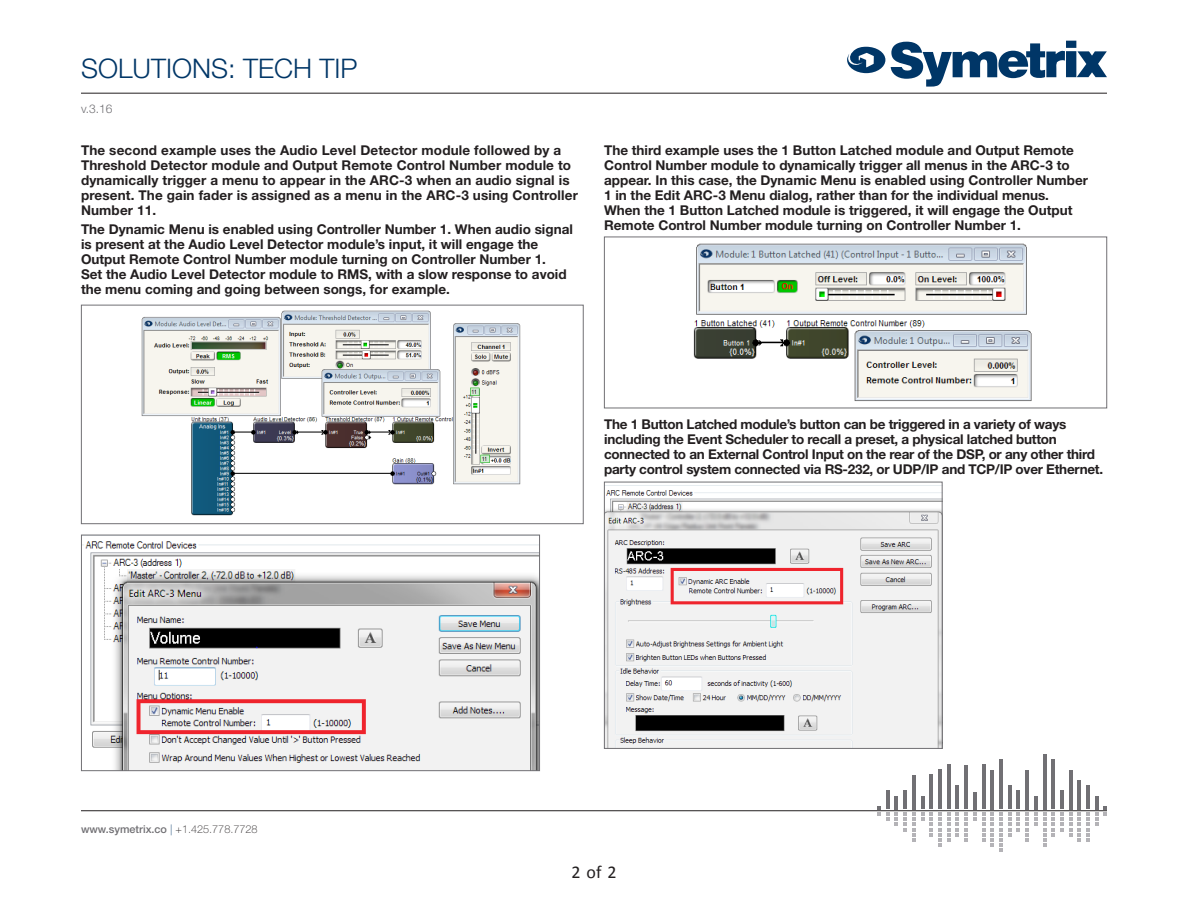
<style>
.page{position:relative;width:1188px;height:918px;background:#fff}
.page>*{position:absolute;margin:0;border:0;box-sizing:border-box;transform-origin:0 0}
.t1{font:300 27px "Helvetica Neue LT Std";color:#003667}
.t2{font:18px "Calibri";color:#231f20}
.Small_Body_Copy{font:700 13.5px/15px "Helvetica Neue LT Std";color:#231f20}
.Small_Body_Copy-2{font:700 13.5px/15px "Helvetica Neue LT Std";letter-spacing:-.02em;color:#231f20}
.t3{font:300 12px "Helvetica Neue LT Std";color:#717074}
.t4{font:500 10.8px "Helvetica Neue LT Std";color:#717074}
.s1{font-weight:100;color:#003667}
.s2{font-weight:100;color:#231f20}
</style>
<div class="page">
<svg style="left:891px;top:41px;width:216px;height:46px"></svg>
<svg style="left:847px;top:47px;width:38px;height:26px"></svg>
<hr style="left:81px;top:93px;width:1026px;height:1px;background:#231f20">
<hr style="left:81px;top:810px;width:1026px;height:1px;background:#231f20">
<hr style="left:886px;top:791px;width:3px;height:18px;background:#717074">
<hr style="left:904px;top:791px;width:3px;height:18px;background:#717074">
<hr style="left:912px;top:775px;width:3px;height:34px;background:#717074">
<hr style="left:930px;top:775px;width:3px;height:34px;background:#717074">
<hr style="left:938px;top:770px;width:4px;height:39px;background:#717074">
<hr style="left:947px;top:765px;width:3px;height:44px;background:#717074">
<hr style="left:956px;top:785px;width:3px;height:24px;background:#717074">
<hr style="left:965px;top:765px;width:3px;height:44px;background:#717074">
<hr style="left:973px;top:792px;width:3px;height:17px;background:#717074">
<hr style="left:982px;top:765px;width:3px;height:44px;background:#717074">
<hr style="left:991px;top:770px;width:3px;height:39px;background:#717074">
<hr style="left:999px;top:759px;width:3px;height:50px;background:#717074">
<hr style="left:1008px;top:786px;width:3px;height:23px;background:#717074">
<hr style="left:1017px;top:791px;width:3px;height:18px;background:#717074">
<hr style="left:1026px;top:770px;width:3px;height:39px;background:#717074">
<hr style="left:1043px;top:754px;width:3px;height:55px;background:#717074">
<hr style="left:1052px;top:759px;width:3px;height:50px;background:#717074">
<hr style="left:1060px;top:791px;width:3px;height:18px;background:#717074">
<hr style="left:1069px;top:770px;width:3px;height:39px;background:#717074">
<hr style="left:1078px;top:780px;width:3px;height:29px;background:#717074">
<hr style="left:1087px;top:785px;width:3px;height:24px;background:#717074">
<svg style="left:878px;top:806px;width:11px;height:15px"></svg>
<svg style="left:895px;top:796px;width:3px;height:30px"></svg>
<svg style="left:904px;top:812px;width:11px;height:29px"></svg>
<svg style="left:921px;top:797px;width:3px;height:24px"></svg>
<svg style="left:930px;top:812px;width:20px;height:35px"></svg>
<svg style="left:956px;top:812px;width:3px;height:24px"></svg>
<svg style="left:965px;top:812px;width:11px;height:29px"></svg>
<svg style="left:982px;top:812px;width:3px;height:29px"></svg>
<svg style="left:991px;top:812px;width:11px;height:40px"></svg>
<svg style="left:1008px;top:812px;width:3px;height:24px"></svg>
<svg style="left:1017px;top:812px;width:3px;height:19px"></svg>
<svg style="left:1026px;top:796px;width:11px;height:45px"></svg>
<svg style="left:1043px;top:812px;width:3px;height:35px"></svg>
<svg style="left:1052px;top:812px;width:11px;height:24px"></svg>
<svg style="left:1069px;top:812px;width:3px;height:24px"></svg>
<svg style="left:1078px;top:812px;width:3px;height:29px"></svg>
<svg style="left:1087px;top:796px;width:11px;height:45px"></svg>
<svg style="left:1104px;top:806px;width:3px;height:9px"></svg>
<img style="left:141px;top:310px;width:380px;height:206px">
<div style="left:81px;top:305px;width:503px;height:219px;border:1px solid #717074"></div>
<img style="left:83px;top:541px;width:455px;height:228px">
<div style="left:81px;top:535px;width:459px;height:236px;border:1px solid #717074"></div>
<img style="left:693px;top:243px;width:339px;height:158px">
<img style="left:606px;top:485px;width:335px;height:262px">
<div style="left:604px;top:482px;width:339px;height:267px;border:1px solid #717074"></div>
<h1 class="t1" style="left:81px;top:52px;width:278px">SOLUTIONS: TECH TIP</h1>
<p class="t3" style="left:81px;top:101px;width:33px">v.3.16</p>
<p class="Small_Body_Copy" style="left:81px;top:143px;width:498px">The second example uses the Audio Level Detector module followed by a Threshold Detector module and Output Remote Control Number module to dynamically trigger a menu to appear in the ARC-3 when an audio signal is present. The gain fader is assigned as a menu in the ARC-3 using Controller Number 11.</p>
<p class="Small_Body_Copy" style="left:81px;top:221px;width:493px">The Dynamic Menu is enabled using Controller Number 1. When audio signal is present at the Audio Level Detector module’s input, it will engage the Output Remote Control Number module turning on Controller Number 1.<br>Set the Audio Level Detector module to RMS, with a slow response to avoid the menu coming and going between songs, for example.</p>
<p class="Small_Body_Copy" style="left:604px;top:143px;width:485px">The third example uses the 1 Button Latched module and Output Remote Control Number module to dynamically trigger all menus in the ARC-3 to appear. In this case, the Dynamic Menu is enabled using Controller Number 1 in the Edit ARC-3 Menu dialog, rather than for the individual menus.<br>When the 1 Button Latched module is triggered, it will engage the Output Remote Control Number module turning on Controller Number 1.</p>
<p class="Small_Body_Copy-2" style="left:604px;top:416px;width:501px">The 1 Button Latched module’s button can be triggered in a variety of ways including the Event Scheduler to recall a preset, a physical latched button connected to an External Control Input on the rear of the DSP, or any other third party control system connected via RS-232, or UDP/IP and TCP/IP over Ethernet.</p>
<p class="t4" style="left:81px;top:822px;width:178px">www.symetrix.co <span class="s1">|</span> <span class="s2">+1.425.778.7728</span></p>
<h2 class="t2" style="left:571px;top:860px;width:47px">2of2</h2>
</div>
